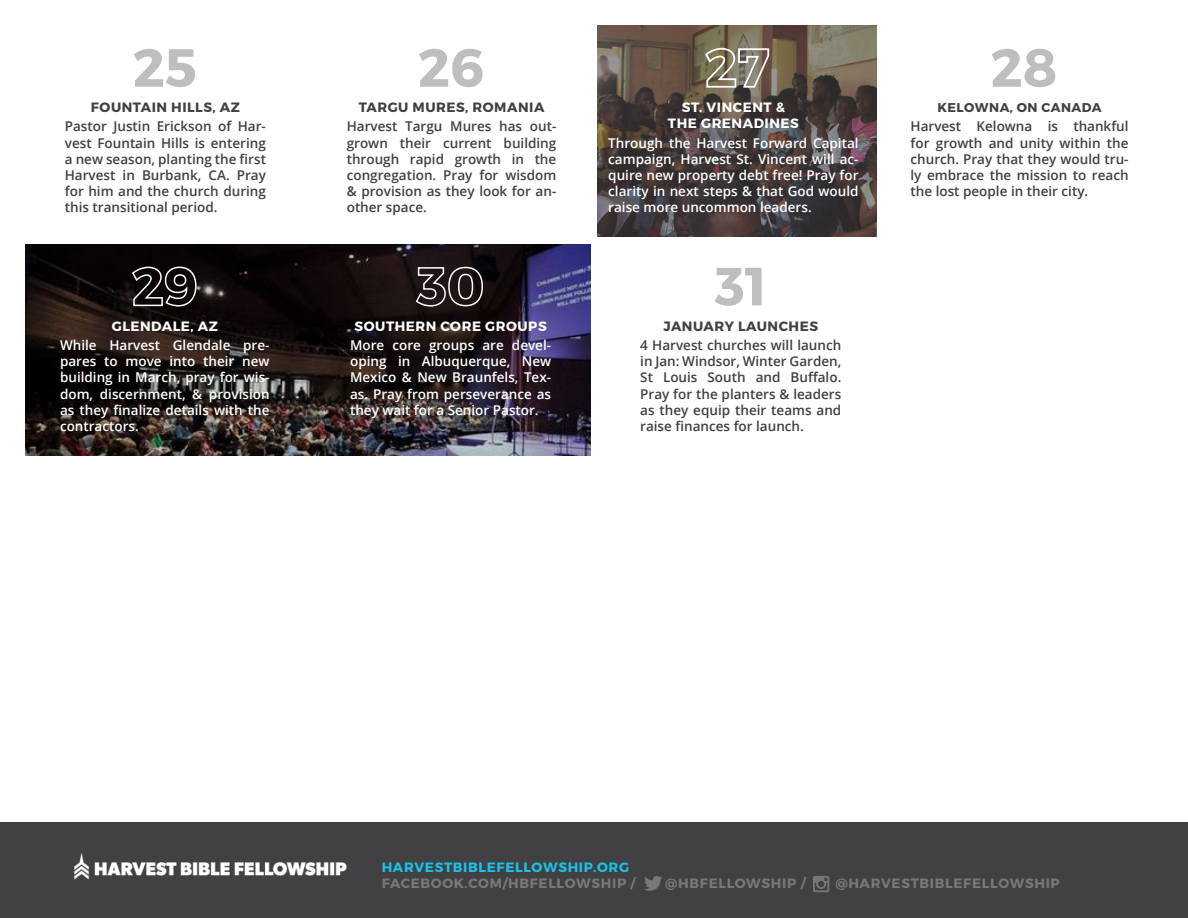
<style>
.page{position:relative;width:1188px;height:918px;background:#fff}
.page>*{position:absolute;margin:0;border:0;box-sizing:border-box;transform-origin:0 0}
.t1{font:700 53.7px "Montserrat";color:#bcbec0}
.t2{font:600 13.5px/16.2px "Open Sans";color:#414042;text-align:justify}
.t3{font:600 13.5px/16.2px "Open Sans";color:#fff;text-align:justify}
.t4{font:700 13.5px "Montserrat";letter-spacing:.05em;color:#77787b}
.t5{font:700 13.5px/16.2px "Montserrat";letter-spacing:.04em;color:#fff;text-align:center}
.t6{font:700 13.5px "Montserrat";letter-spacing:.04em;color:#414042}
.t7{font:700 13.5px "Montserrat";letter-spacing:.05em;color:#1bc2e7}
.t8{font:700 12.75px "Montserrat";letter-spacing:.04em;color:#414042}
</style>
<div class="page">
<img style="left:598px;top:26px;width:278px;height:211px">
<img style="left:26px;top:244px;width:564px;height:211px">
<svg style="left:704px;top:47px;width:67px;height:42px"></svg>
<div style="left:0;top:823px;width:1188px;height:95px;background:#414042"></div>
<svg style="left:131px;top:266px;width:66px;height:41px"></svg>
<svg style="left:415px;top:266px;width:69px;height:41px"></svg>
<img style="left:74px;top:853px;width:273px;height:27px">
<svg style="left:644px;top:876px;width:18px;height:15px"></svg>
<svg style="left:813px;top:876px;width:16px;height:16px"></svg>
<h1 class="t1" style="left:133px;top:34px;width:66px">25</h1>
<h1 class="t1" style="left:990px;top:34px;width:68px">28</h1>
<p class="t5" style="left:668px;top:99px;width:132px">ST. VINCENT &amp;<br>THE GRENADINES</p>
<p class="t3" style="left:608px;top:134px;width:252px">Through the Harvest Forward Capital campaign, Harvest St. Vincent will ac&shy;quire new property debt free! Pray for clarity in next steps &amp; that God would raise more uncommon leaders.</p>
<h1 class="t1" style="left:418px;top:34px;width:68px">26</h1>
<p class="t6" style="left:359px;top:99px;width:187px">TARGU MURES, ROMANIA</p>
<p class="t2" style="left:347px;top:118px;width:211px">Harvest Targu Mures has out&shy;grown their current building through rapid growth in the congregation. Pray for wisdom &amp; provision as they look for an&shy;other space.</p>
<p class="t6" style="left:91px;top:99px;width:150px">FOUNTAIN HILLS, AZ</p>
<p class="t2" style="left:65px;top:118px;width:203px">Pastor Justin Erickson of Har&shy;vest Fountain Hills is entering a new season, planting the first Harvest in Burbank, CA. Pray for him and the church during this transitional period.</p>
<p class="t8" style="left:937px;top:100px;width:166px">KELOWNA, ON CANADA</p>
<p class="t2" style="left:911px;top:118px;width:220px">Harvest Kelowna is thankful for growth and unity within the church. Pray that they would tru&shy;ly embrace the mission to reach the lost people in their city.</p>
<p class="t5" style="left:112px;top:318px;width:108px">GLENDALE, AZ</p>
<p class="t3" style="left:60px;top:337px;width:211px">While Harvest Glendale pre&shy;pares to move into their new building in March, pray for wis&shy;dom, discernment, &amp; provision as they finalize details with the contractors.</p>
<p class="t5" style="left:355px;top:318px;width:194px">SOUTHERN CORE GROUPS</p>
<p class="t3" style="left:350px;top:337px;width:203px">More core groups are devel&shy;oping in Albuquerque, New Mexico &amp; New Braunfels, Tex&shy;as. Pray from perseverance as they wait for a Senior Pastor.</p>
<h1 class="t1" style="left:715px;top:253px;width:54px">31</h1>
<p class="t6" style="left:664px;top:318px;width:156px">JANUARY LAUNCHES</p>
<p class="t2" style="left:640px;top:337px;width:203px">4 Harvest churches will launch in Jan: Windsor, Winter Garden, St Louis South and Buffalo.<br>Pray for the planters &amp; leaders as they equip their teams and raise finances for launch.</p>
<p class="t7" style="left:382px;top:859px;width:249px">HARVESTBIBLEFELLOWSHIP.ORG</p>
<p class="t4" style="left:382px;top:875px;width:255px">FACEBOOK.COM/HBFELLOWSHIP /</p>
<p class="t4" style="left:665px;top:875px;width:142px">@HBFELLOWSHIP /</p>
<p class="t4" style="left:835px;top:875px;width:226px">@HARVESTBIBLEFELLOWSHIP</p>
</div>
